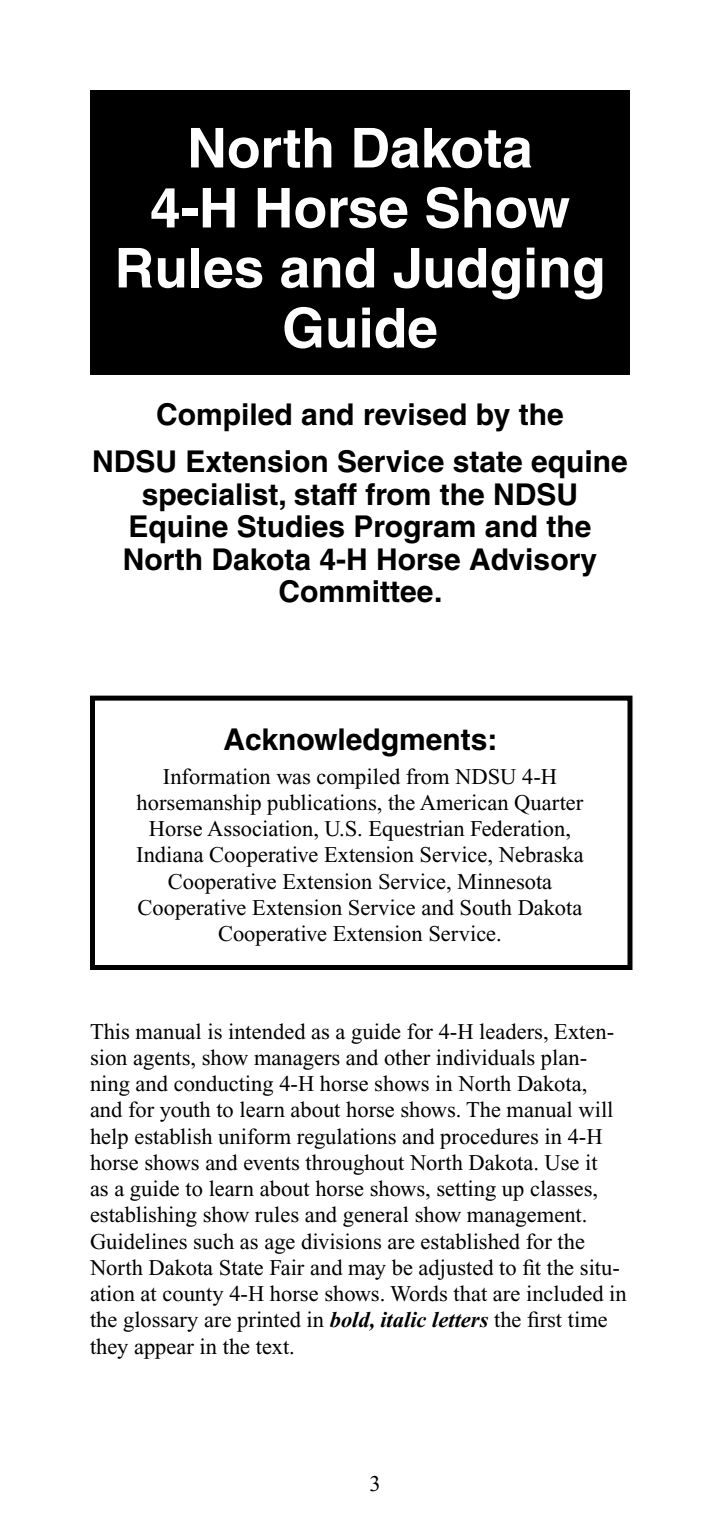
<style>
.page{position:relative;width:720px;height:1530px;background:#fff}
.page>*{position:absolute;margin:0;border:0;box-sizing:border-box;transform-origin:0 0}
.Headline{font:700 55px/60px "Helvetica";color:#fff;text-align:center}
.sub2{font:700 30px/32.5px "Helvetica";color:#000;text-align:center}
.Body_text{font:22.5px/26.2px "Times New Roman";color:#000;text-align:center}
.Hanging_indent{font:22.5px "Times New Roman";color:#000}
.s1{font-weight:700;font-style:italic}
</style>
<div class="page">
<div style="left:91px;top:91px;width:538px;height:283px;background:#000"></div>
<div style="left:90px;top:90px;width:540px;height:285px;border:2px solid #000"></div>
<div style="left:90px;top:696px;width:542px;height:274px;border:5px solid #000"></div>
<p class="Headline" style="left:115px;top:117px;width:492px">North Dakota<br>4-H Horse Show<br>Rules and Judging<br>Guide</p>
<p class="sub2" style="left:156px;top:398px;width:409px">Compiled and revised by the</p>
<p class="sub2" style="left:92px;top:445px;width:537px">NDSU Extension Service state equine specialist, staff from the NDSU<br>Equine Studies Program and the<br>North Dakota 4-H Horse Advisory<br>Committee.</p>
<p class="sub2" style="left:224px;top:723px;width:275px">Acknowledgments:</p>
<p class="Body_text" style="left:136px;top:763px;width:449px">Information was compiled from NDSU 4-H horsemanship publications, the American Quarter Horse Association, U.S. Equestrian Federation, Indiana Cooperative Extension Service, Nebraska Cooperative Extension Service, Minnesota Cooperative Extension Service and South Dakota Cooperative Extension Service.</p>
<p class="Body_text" style="left:90px;top:1018px;width:538px;text-align:left">This manual is intended as a guide for 4-H leaders, Exten&shy;sion agents, show managers and other individuals plan&shy;ning and conducting 4-H horse shows in North Dakota,<br>and for youth to learn about horse shows. The manual will help establish uniform regulations and procedures in 4-H horse shows and events throughout North Dakota. Use it<br>as a guide to learn about horse shows, setting up classes, establishing show rules and general show management.<br>Guidelines such as age divisions are established for the North Dakota State Fair and may be adjusted to fit the situ&shy;ation at county 4-H horse shows. Words that are included in the glossary are printed in <span class="s1">bold, italic letters</span> the first time they appear in the text.</p>
<p class="Hanging_indent" style="left:369px;top:1472px;width:13px">3</p>
</div>
